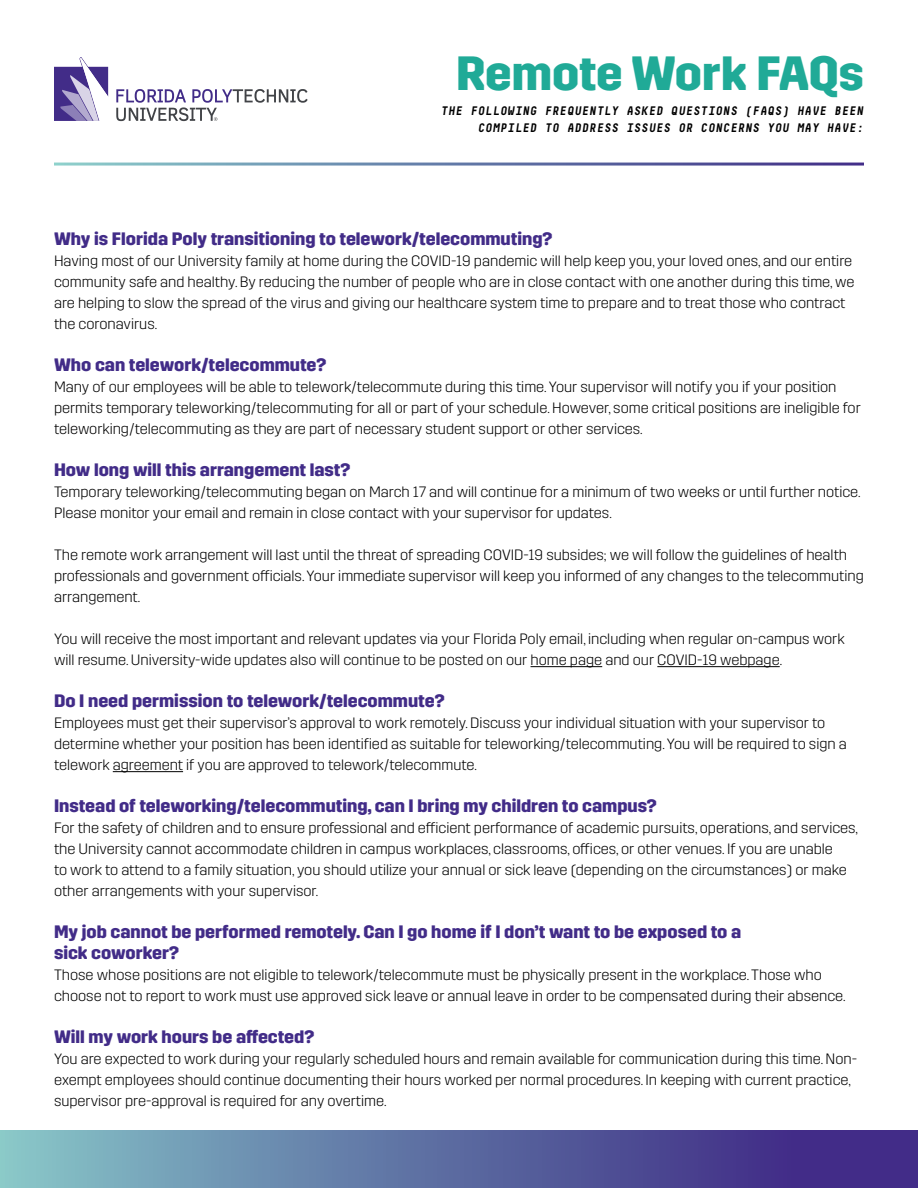
<style>
.page{position:relative;width:918px;height:1188px;background:#fff}
.page>*{position:absolute;margin:0;border:0;box-sizing:border-box;transform-origin:0 0}
.t1{font:700 48px "Trim";letter-spacing:-.01em;color:#20aa97}
.t2{font:700 18px/21px "Trim";color:#422c88}
.t3{font:300 15px/21px "Trim";color:#000}
.t4{font:italic 700 12.3px/16.5px "Decima Mono";color:#000;text-align:right}
</style>
<div class="page">
<hr style="left:531px;top:666px;width:71px;height:1px;background:#000">
<hr style="left:657px;top:666px;width:123px;height:1px;background:#000">
<hr style="left:113px;top:771px;width:70px;height:1px;background:#000">
<svg style="left:54px;top:57px;width:54px;height:64px"></svg>
<svg style="left:116px;top:89px;width:192px;height:32px"></svg>
<svg style="left:0;top:1131px;width:918px;height:57px;background:#5d6ca2"></svg>
<h1 class="t1" style="left:456px;top:45px;width:409px">Remote Work FAQs</h1>
<p class="t4" style="left:441px;top:103px;width:425px">THE FOLLOWING FREQUENTLY ASKED QUESTIONS (FAQS) HAVE BEEN<br>COMPILED TO ADDRESS ISSUES OR CONCERNS YOU MAY HAVE:</p>
<p class="t2" style="left:54px;top:229px;width:500px">Why is Florida Poly transitioning to telework/telecommuting?</p>
<p class="t3" style="left:54px;top:251px;width:802px">Having most of our University family at home during the COVID-19 pandemic will help keep you, your loved ones, and our entire community safe and healthy. By reducing the number of people who are in close contact with one another during this time, we are helping to slow the spread of the virus and giving our healthcare system time to prepare and to treat those who contract the coronavirus.</p>
<p class="t2" style="left:54px;top:355px;width:274px">Who can telework/telecommute?</p>
<p class="t3" style="left:54px;top:377px;width:808px">Many of our employees will be able to telework/telecommute during this time. Your supervisor will notify you if your position permits temporary teleworking/telecommuting for all or part of your schedule. However, some critical positions are ineligible for teleworking/telecommuting as they are part of necessary student support or other services.</p>
<p class="t2" style="left:54px;top:460px;width:298px">How long will this arrangement last?</p>
<p class="t3" style="left:54px;top:482px;width:808px">Temporary teleworking/telecommuting began on March 17 and will continue for a minimum of two weeks or until further notice.<br>Please monitor your email and remain in close contact with your supervisor for updates.</p>
<p class="t3" style="left:54px;top:545px;width:811px">The remote work arrangement will last until the threat of spreading COVID-19 subsides; we will follow the guidelines of health professionals and government officials. Your immediate supervisor will keep you informed of any changes to the telecommuting arrangement.</p>
<p class="t3" style="left:54px;top:629px;width:792px">You will receive the most important and relevant updates via your Florida Poly email, including when regular on-campus work will resume. University-wide updates also will continue to be posted on our home page and our COVID-19 webpage.</p>
<p class="t2" style="left:54px;top:691px;width:392px">Do I need permission to telework/telecommute?</p>
<p class="t3" style="left:54px;top:713px;width:794px">Employees must get their supervisor’s approval to work remotely. Discuss your individual situation with your supervisor to determine whether your position has been identified as suitable for teleworking/telecommuting. You will be required to sign a telework agreement if you are approved to telework/telecommute.</p>
<p class="t2" style="left:54px;top:796px;width:604px">Instead of teleworking/telecommuting, can I bring my children to campus?</p>
<p class="t3" style="left:54px;top:818px;width:806px">For the safety of children and to ensure professional and efficient performance of academic pursuits, operations, and services, the University cannot accommodate children in campus workplaces, classrooms, offices, or other venues. If you are unable<br>to work to attend to a family situation, you should utilize your annual or sick leave (depending on the circumstances) or make other arrangements with your supervisor.</p>
<p class="t2" style="left:54px;top:922px;width:689px">My job cannot be performed remotely. Can I go home if I don’t want to be exposed to a sick coworker?</p>
<p class="t3" style="left:54px;top:965px;width:793px">Those whose positions are not eligible to telework/telecommute must be physically present in the workplace. Those who choose not to report to work must use approved sick leave or annual leave in order to be compensated during their absence.</p>
<p class="t2" style="left:54px;top:1027px;width:262px">Will my work hours be affected?</p>
<p class="t3" style="left:54px;top:1049px;width:805px">You are expected to work during your regularly scheduled hours and remain available for communication during this time. Non&shy;exempt employees should continue documenting their hours worked per normal procedures. In keeping with current practice, supervisor pre-approval is required for any overtime.</p>
</div>
